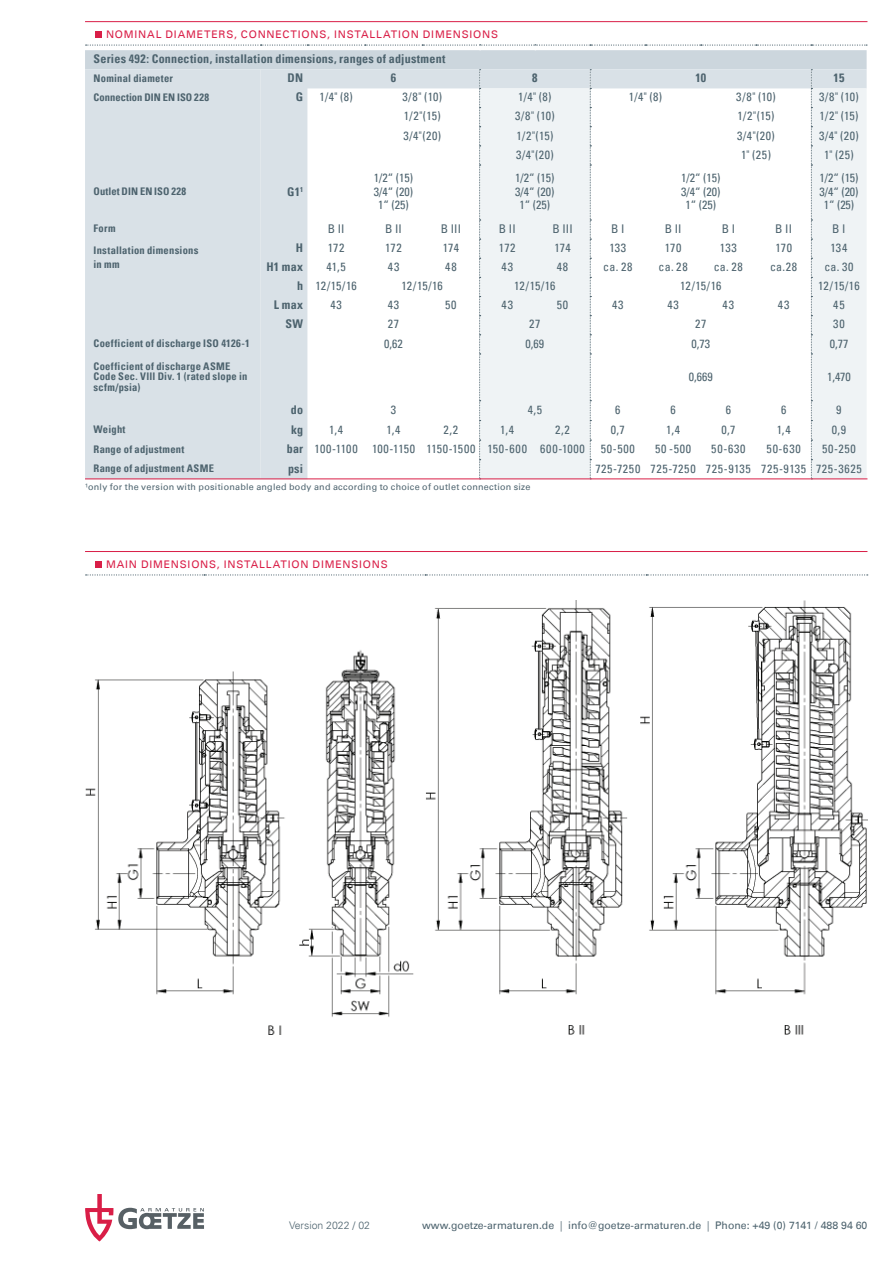
<style>
.page{position:relative;width:893px;height:1263px;background:#fff}
.page>*{position:absolute;margin:0;border:0;box-sizing:border-box;transform-origin:0 0}
.t1{font:condensed 12px/13.5px "Univers";letter-spacing:.045em;color:#4d636e;text-align:center}
.t2{font:700 condensed 12px "Univers";letter-spacing:.02em;color:#4d636e}
.t3{font:700 condensed 10.5px/10.5px "Univers";letter-spacing:.025em;color:#4d636e}
.t4{font:10.5px "Univers";letter-spacing:.075em;color:#d91e47}
.t5{font:10.5px "Univers";color:#4d636e}
.t6{font:700 condensed 10.5px "Univers";letter-spacing:.005em;color:#4d636e}
.t7{font:300 10.5px "Univers";color:#4d636e}
.t8{font:9px "Univers";letter-spacing:.025em;color:#4d636e}
.s1{font-weight:700}
.s2{font-weight:300}
</style>
<div class="page">
<svg style="left:85px;top:1194px;width:119px;height:47px"></svg>
<img style="left:85px;top:600px;width:782px;height:434px">
<hr style="left:85px;top:551px;width:782px;height:1px;background:#d91e47">
<div style="left:96px;top:561px;width:6px;height:7px;background:#d91e47"></div>
<svg style="left:86px;top:574px;width:782px;height:1px"></svg>
<hr style="left:85px;top:21px;width:782px;height:1px;background:#d91e47">
<div style="left:96px;top:31px;width:6px;height:7px;background:#d91e47"></div>
<svg style="left:85px;top:45px;width:782px;height:433px"></svg>
<hr style="left:85px;top:478px;width:782px;height:1px;background:#d91e47">
<p class="t4" style="left:106px;top:28px;width:394px">NOMINAL DIAMETERS, CONNECTIONS, INSTALLATION DIMENSIONS</p>
<p class="t2" style="left:94px;top:51px;width:353px">Series 492: Connection, installation dimensions, ranges of adjustment</p>
<p class="t3" style="left:94px;top:73px;width:81px">Nominal diameter</p>
<p class="t2" style="left:288px;top:70px;width:17px">DN</p>
<p class="t2" style="left:391px;top:70px;width:7px">6</p>
<p class="t2" style="left:532px;top:70px;width:7px">8</p>
<p class="t2" style="left:695px;top:70px;width:12px">10</p>
<p class="t2" style="left:834px;top:70px;width:12px">15</p>
<p class="t6" style="left:94px;top:91px;width:117px">Connection DIN EN ISO 228</p>
<p class="t2" style="left:296px;top:90px;width:9px">G</p>
<p class="t1" style="left:319px;top:90px;width:35px">1/4" (8)</p>
<p class="t1" style="left:402px;top:90px;width:41px">3/8" (10)</p>
<p class="t1" style="left:518px;top:90px;width:35px">1/4" (8)</p>
<p class="t1" style="left:629px;top:90px;width:35px">1/4" (8)</p>
<p class="t1" style="left:736px;top:90px;width:41px">3/8" (10)</p>
<p class="t1" style="left:819px;top:90px;width:41px">3/8" (10)</p>
<p class="t1" style="left:404px;top:109px;width:38px">1/2"(15)</p>
<p class="t1" style="left:515px;top:109px;width:41px">3/8" (10)</p>
<p class="t1" style="left:738px;top:109px;width:38px">1/2"(15)</p>
<p class="t1" style="left:819px;top:109px;width:41px">1/2" (15)</p>
<p class="t1" style="left:403px;top:128px;width:39px">3/4"(20)</p>
<p class="t1" style="left:516px;top:128px;width:38px">1/2"(15)</p>
<p class="t1" style="left:737px;top:128px;width:39px">3/4"(20)</p>
<p class="t1" style="left:819px;top:128px;width:41px">3/4" (20)</p>
<p class="t1" style="left:516px;top:147px;width:39px">3/4"(20)</p>
<p class="t1" style="left:741px;top:147px;width:31px">1" (25)</p>
<p class="t1" style="left:824px;top:147px;width:31px">1" (25)</p>
<p class="t3" style="left:94px;top:186px;width:94px">Outlet DIN EN ISO 228</p>
<p class="t2" style="left:287px;top:184px;width:17px">G1<sup>1</sup></p>
<p class="t1" style="left:374px;top:171px;width:41px">1/2“ (15)<br>3/4“ (20)<br>1“ (25)</p>
<p class="t1" style="left:515px;top:171px;width:41px">1/2“ (15)<br>3/4“ (20)<br>1“ (25)</p>
<p class="t1" style="left:681px;top:171px;width:41px">1/2“ (15)<br>3/4“ (20)<br>1“ (25)</p>
<p class="t1" style="left:819px;top:171px;width:41px">1/2“ (15)<br>3/4“ (20)<br>1“ (25)</p>
<p class="t3" style="left:94px;top:223px;width:24px">Form</p>
<p class="t1" style="left:328px;top:222px;width:18px">B II</p>
<p class="t1" style="left:385px;top:222px;width:18px">B II</p>
<p class="t1" style="left:441px;top:222px;width:22px">B III</p>
<p class="t1" style="left:499px;top:222px;width:18px">B II</p>
<p class="t1" style="left:552px;top:222px;width:22px">B III</p>
<p class="t1" style="left:611px;top:222px;width:15px">B I</p>
<p class="t1" style="left:665px;top:222px;width:18px">B II</p>
<p class="t1" style="left:722px;top:222px;width:15px">B I</p>
<p class="t1" style="left:775px;top:222px;width:18px">B II</p>
<p class="t1" style="left:832px;top:222px;width:15px">B I</p>
<p class="t3" style="left:94px;top:244px;width:106px;line-height:13.5px">Installation dimensions in mm</p>
<p class="t2" style="left:296px;top:240px;width:9px">H</p>
<p class="t1" style="left:328px;top:241px;width:18px">172</p>
<p class="t1" style="left:385px;top:241px;width:18px">172</p>
<p class="t1" style="left:443px;top:241px;width:18px">174</p>
<p class="t1" style="left:499px;top:241px;width:18px">172</p>
<p class="t1" style="left:554px;top:241px;width:18px">174</p>
<p class="t1" style="left:609px;top:241px;width:18px">133</p>
<p class="t1" style="left:665px;top:241px;width:18px">170</p>
<p class="t1" style="left:720px;top:241px;width:18px">133</p>
<p class="t1" style="left:775px;top:241px;width:18px">170</p>
<p class="t1" style="left:830px;top:241px;width:18px">134</p>
<p class="t2" style="left:266px;top:259px;width:38px">H1 max</p>
<p class="t1" style="left:326px;top:260px;width:21px">41,5</p>
<p class="t1" style="left:388px;top:260px;width:13px">43</p>
<p class="t1" style="left:445px;top:260px;width:13px">48</p>
<p class="t1" style="left:501px;top:260px;width:13px">43</p>
<p class="t1" style="left:557px;top:260px;width:13px">48</p>
<p class="t1" style="left:603px;top:260px;width:31px">ca. 28</p>
<p class="t1" style="left:659px;top:260px;width:31px">ca. 28</p>
<p class="t1" style="left:714px;top:260px;width:31px">ca. 28</p>
<p class="t1" style="left:770px;top:260px;width:28px">ca.28</p>
<p class="t1" style="left:824px;top:260px;width:31px">ca. 30</p>
<p class="t1" style="left:297px;top:279px;width:61px"><span class="s1">h</span> 12/15/16</p>
<p class="t1" style="left:401px;top:279px;width:43px">12/15/16</p>
<p class="t1" style="left:514px;top:279px;width:43px">12/15/16</p>
<p class="t1" style="left:680px;top:279px;width:43px">12/15/16</p>
<p class="t1" style="left:818px;top:279px;width:43px">12/15/16</p>
<p class="t2" style="left:274px;top:298px;width:31px">L max</p>
<p class="t1" style="left:330px;top:298px;width:13px">43</p>
<p class="t1" style="left:388px;top:298px;width:13px">43</p>
<p class="t1" style="left:445px;top:298px;width:13px">50</p>
<p class="t1" style="left:501px;top:298px;width:13px">43</p>
<p class="t1" style="left:557px;top:298px;width:13px">50</p>
<p class="t1" style="left:612px;top:298px;width:13px">43</p>
<p class="t1" style="left:667px;top:298px;width:13px">43</p>
<p class="t1" style="left:723px;top:298px;width:13px">43</p>
<p class="t1" style="left:778px;top:298px;width:13px">43</p>
<p class="t1" style="left:833px;top:298px;width:13px">45</p>
<p class="t2" style="left:285px;top:317px;width:19px">SW</p>
<p class="t1" style="left:388px;top:317px;width:13px">27</p>
<p class="t1" style="left:529px;top:317px;width:13px">27</p>
<p class="t1" style="left:695px;top:317px;width:13px">27</p>
<p class="t1" style="left:833px;top:317px;width:13px">30</p>
<p class="t3" style="left:94px;top:338px;width:158px">Coefficient of discharge ISO 4126-1</p>
<p class="t1" style="left:384px;top:336px;width:20px">0,62</p>
<p class="t1" style="left:526px;top:336px;width:20px">0,69</p>
<p class="t1" style="left:691px;top:336px;width:20px">0,73</p>
<p class="t1" style="left:830px;top:336px;width:20px">0,77</p>
<p class="t3" style="left:94px;top:360px;width:156px">Coefficient of discharge ASME<br>Code Sec. Vlll Div. 1 (rated slope in scfm/psia)</p>
<p class="t1" style="left:689px;top:369px;width:25px">0,669</p>
<p class="t1" style="left:827px;top:369px;width:25px">1,470</p>
<p class="t2" style="left:291px;top:402px;width:14px">do</p>
<p class="t1" style="left:391px;top:403px;width:7px">3</p>
<p class="t1" style="left:528px;top:403px;width:16px">4,5</p>
<p class="t1" style="left:615px;top:403px;width:7px">6</p>
<p class="t1" style="left:670px;top:403px;width:7px">6</p>
<p class="t1" style="left:726px;top:403px;width:7px">6</p>
<p class="t1" style="left:781px;top:403px;width:7px">6</p>
<p class="t1" style="left:836px;top:403px;width:7px">9</p>
<p class="t3" style="left:94px;top:424px;width:34px">Weight</p>
<p class="t2" style="left:291px;top:422px;width:14px">kg</p>
<p class="t1" style="left:329px;top:422px;width:16px">1,4</p>
<p class="t1" style="left:386px;top:422px;width:16px">1,4</p>
<p class="t1" style="left:444px;top:422px;width:16px">2,2</p>
<p class="t1" style="left:500px;top:422px;width:16px">1,4</p>
<p class="t1" style="left:555px;top:422px;width:16px">2,2</p>
<p class="t1" style="left:611px;top:422px;width:15px">0,7</p>
<p class="t1" style="left:666px;top:422px;width:16px">1,4</p>
<p class="t1" style="left:721px;top:422px;width:15px">0,7</p>
<p class="t1" style="left:777px;top:422px;width:16px">1,4</p>
<p class="t1" style="left:832px;top:422px;width:16px">0,9</p>
<p class="t3" style="left:94px;top:444px;width:92px">Range of adjustment</p>
<p class="t1" style="left:287px;top:442px;width:300px"><span class="s1">bar</span> 100-1100 100-1150 1150-1500 150-600 600-1000</p>
<p class="t1" style="left:601px;top:442px;width:36px">50-500</p>
<p class="t1" style="left:655px;top:442px;width:38px">50 -500</p>
<p class="t1" style="left:711px;top:442px;width:36px">50-630</p>
<p class="t1" style="left:767px;top:442px;width:36px">50-630</p>
<p class="t1" style="left:822px;top:442px;width:35px">50-250</p>
<p class="t3" style="left:94px;top:463px;width:122px">Range of adjustment ASME</p>
<p class="t2" style="left:288px;top:461px;width:17px">psi</p>
<p class="t1" style="left:595px;top:461px;width:268px">725-7250 725-7250 725-9135 725-9135 725-3625</p>
<p class="t8" style="left:85px;top:481px;width:447px">¹only for the version with positionable angled body and according to choice of outlet connection size</p>
<p class="t4" style="left:106px;top:558px;width:283px">MAIN DIMENSIONS, INSTALLATION DIMENSIONS</p>
<p class="t7" style="left:289px;top:1219px;width:82px">Version 2022 / 02</p>
<p class="t5" style="left:422px;top:1219px;width:447px">www.goetze-armaturen.de <span class="s2">|</span> info@goetze-armaturen.de <span class="s2">|</span> Phone: +49 (0) 7141 / 488 94 60</p>
</div>
